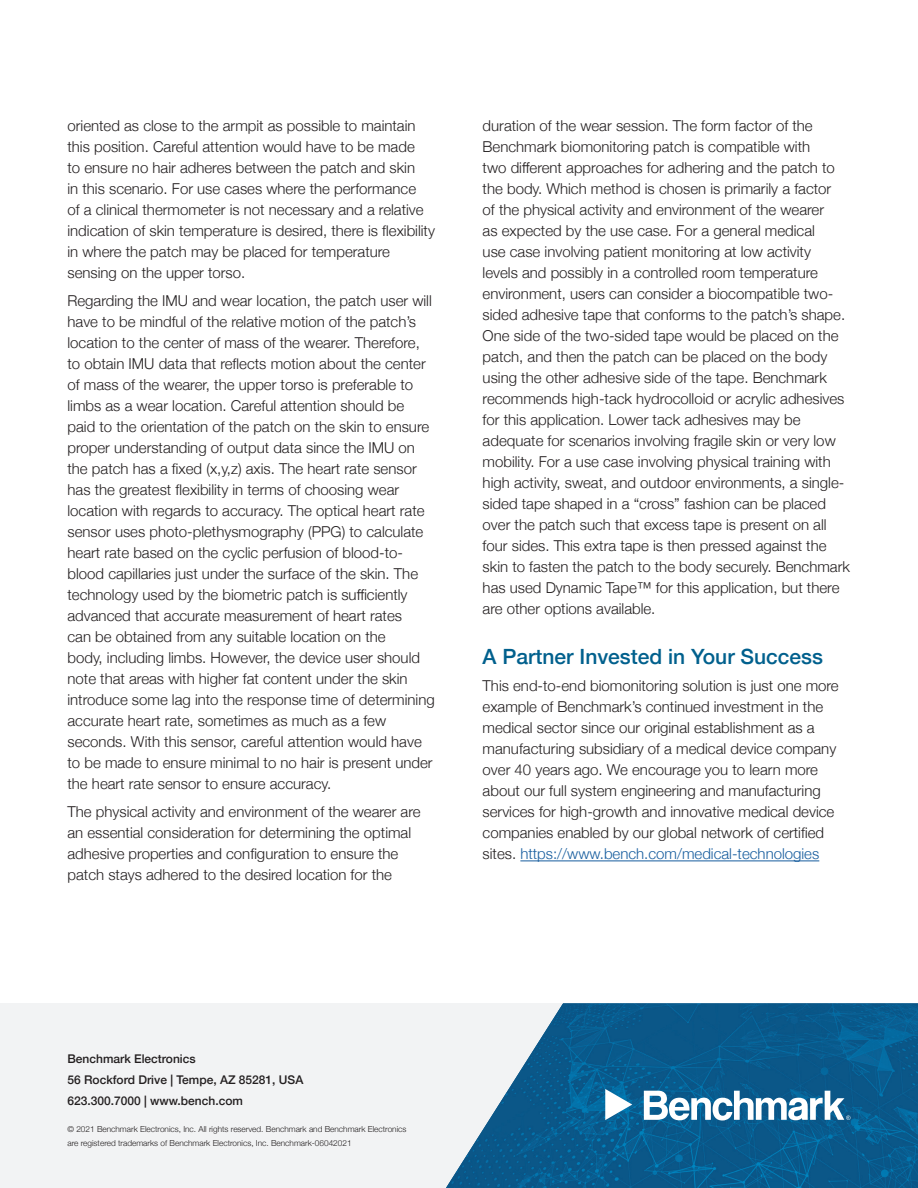
<style>
.page{position:relative;width:918px;height:1188px;background:#fff}
.page>*{position:absolute;margin:0;border:0;box-sizing:border-box;transform-origin:0 0}
.Subhead_-_Blue{font:500 21px "Helvetica Neue";color:#01608d}
.Body_copy{font:300 15px/21px "Helvetica Neue";color:#231f20}
.Company_Information{font:500 12px/21px "Helvetica Neue";color:#231f20}
.Legal_Copy{font:300 8.25px/13.5px "Helvetica Neue";color:#231f20}
.s1{color:#175d9e}
</style>
<div class="page">
<div style="left:0;top:1003px;width:562px;height:185px;background:#f2f3f4"></div>
<img style="left:446px;top:1003px;width:472px;height:185px">
<svg style="left:605px;top:1089px;width:27px;height:31px"></svg>
<svg style="left:644px;top:1091px;width:206px;height:29px"></svg>
<hr style="left:520px;top:861px;width:299px;height:1px;background:#175d9e">
<p class="Body_copy" style="left:68px;top:114px;width:369px">oriented as close to the armpit as possible to maintain this position. Careful attention would have to be made<br>to ensure no hair adheres between the patch and skin<br>in this scenario. For use cases where the performance<br>of a clinical thermometer is not necessary and a relative indication of skin temperature is desired, there is flexibility in where the patch may be placed for temperature sensing on the upper torso.</p>
<p class="Body_copy" style="left:68px;top:289px;width:369px">Regarding the IMU and wear location, the patch user will have to be mindful of the relative motion of the patch’s location to the center of mass of the wearer. Therefore, to obtain IMU data that reflects motion about the center of mass of the wearer, the upper torso is preferable to limbs as a wear location. Careful attention should be paid to the orientation of the patch on the skin to ensure proper understanding of output data since the IMU on the patch has a fixed (x,y,z) axis. The heart rate sensor has the greatest flexibility in terms of choosing wear location with regards to accuracy. The optical heart rate sensor uses photo-plethysmography (PPG) to calculate heart rate based on the cyclic perfusion of blood-to&shy;blood capillaries just under the surface of the skin. The technology used by the biometric patch is sufficiently advanced that accurate measurement of heart rates<br>can be obtained from any suitable location on the<br>body, including limbs. However, the device user should note that areas with higher fat content under the skin introduce some lag into the response time of determining accurate heart rate, sometimes as much as a few seconds. With this sensor, careful attention would have to be made to ensure minimal to no hair is present under the heart rate sensor to ensure accuracy.</p>
<p class="Body_copy" style="left:68px;top:800px;width:355px">The physical activity and environment of the wearer are an essential consideration for determining the optimal adhesive properties and configuration to ensure the patch stays adhered to the desired location for the</p>
<p class="Body_copy" style="left:483px;top:114px;width:369px">duration of the wear session. The form factor of the Benchmark biomonitoring patch is compatible with<br>two different approaches for adhering and the patch to the body. Which method is chosen is primarily a factor<br>of the physical activity and environment of the wearer<br>as expected by the use case. For a general medical<br>use case involving patient monitoring at low activity levels and possibly in a controlled room temperature environment, users can consider a biocompatible two&shy;sided adhesive tape that conforms to the patch’s shape.<br>One side of the two-sided tape would be placed on the patch, and then the patch can be placed on the body using the other adhesive side of the tape. Benchmark recommends high-tack hydrocolloid or acrylic adhesives for this application. Lower tack adhesives may be adequate for scenarios involving fragile skin or very low mobility. For a use case involving physical training with high activity, sweat, and outdoor environments, a single&shy;sided tape shaped in a “cross” fashion can be placed over the patch such that excess tape is present on all four sides. This extra tape is then pressed against the skin to fasten the patch to the body securely. Benchmark has used Dynamic Tape™ for this application, but there are other options available.</p>
<p class="Subhead_-_Blue" style="left:483px;top:639px;width:342px">A Partner Invested in Your Success</p>
<p class="Body_copy" style="left:483px;top:674px;width:358px">This end-to-end biomonitoring solution is just one more example of Benchmark’s continued investment in the medical sector since our original establishment as a manufacturing subsidiary of a medical device company over 40 years ago. We encourage you to learn more about our full system engineering and manufacturing services for high-growth and innovative medical device companies enabled by our global network of certified sites. <span class="s1">https://www.bench.com/medical-technologies</span></p>
<p class="Company_Information" style="left:68px;top:1048px;width:237px">Benchmark Electronics<br>56 Rockford Drive | Tempe, AZ 85281, USA<br>623.300.7000 | www.bench.com</p>
<p class="Legal_Copy" style="left:68px;top:1122px;width:341px">© 2021 Benchmark Electronics, Inc. All rights reserved. Benchmark and Benchmark Electronics are registered trademarks of Benchmark Electronics, Inc. Benchmark-06042021</p>
</div>
